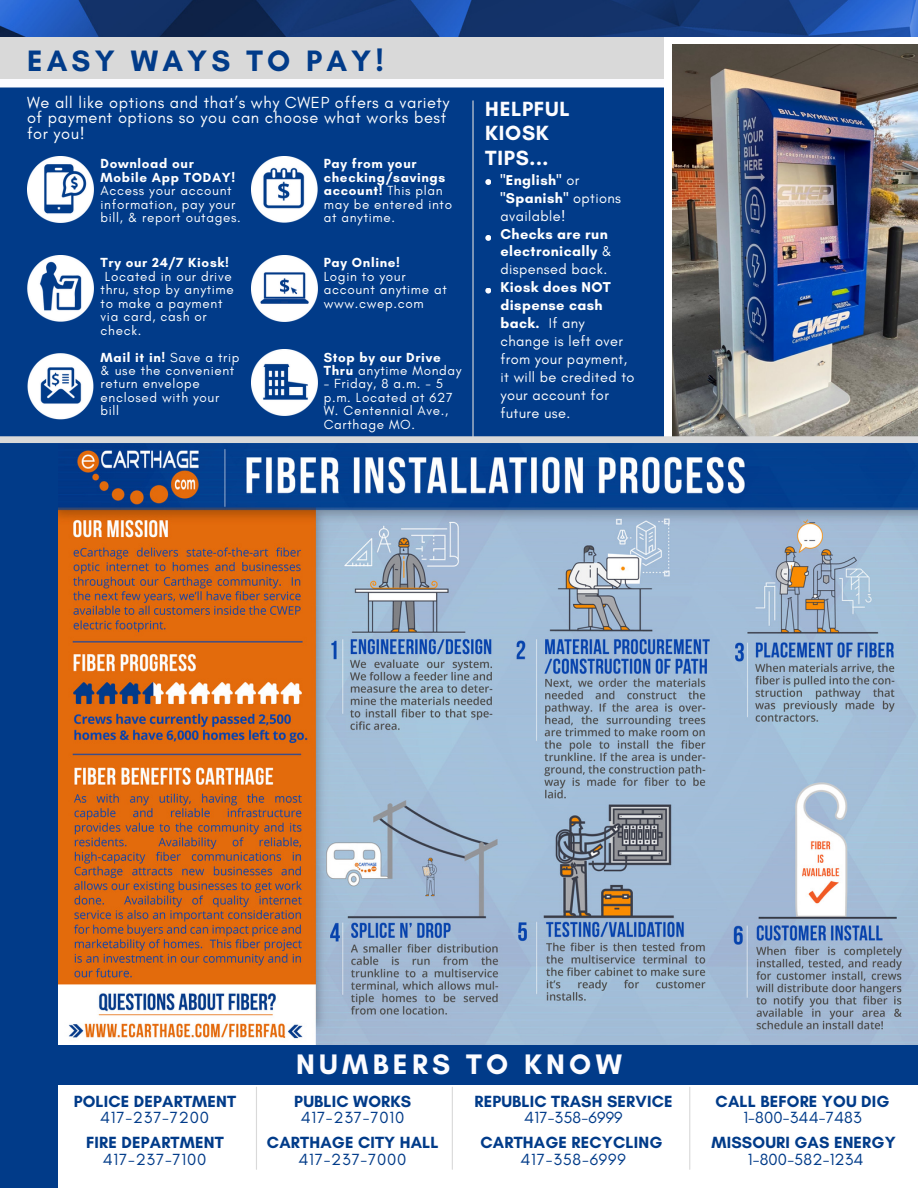
<style>
.page{position:relative;width:918px;height:1188px;background:#fff}
.page>*{position:absolute;margin:0;border:0;box-sizing:border-box;transform-origin:0 0}
.t1{font:700 30.15px "Glacial Indifference";letter-spacing:.14em;color:#013b89}
.t2{font:700 28.8px "Glacial Indifference";letter-spacing:.15em;color:#fcfcff}
.t3{font:700 21px "Glacial Indifference";letter-spacing:.03em;color:#fcfcff}
.t4{font:700 16.5px "Glacial Indifference";letter-spacing:.01em;color:#013b89}
.t5{font:16.5px "Glacial Indifference";letter-spacing:.05em;color:#013b89}
.t6{font:16.5px "Glacial Indifference";letter-spacing:.01em;color:#013b89}
.t7{font:16.35px/15.8px "Glacial Indifference";letter-spacing:.035em;color:#fff}
.t8{font:14.55px/17.9px "Glacial Indifference";letter-spacing:.025em;color:#fff}
.t9{font:700 14.55px/17.9px "Glacial Indifference";letter-spacing:.025em;color:#fff}
.t10{font:13.5px/13.5px "Glacial Indifference";letter-spacing:.05em;color:#fff}
.t11{font:700 13.5px/13.5px "Glacial Indifference";letter-spacing:.05em;color:#fff}
.s1{font-weight:700}
.s2{font-weight:400}
</style>
<div class="page">
<img style="left:0;top:0;width:918px;height:37px">
<div style="left:0;top:73px;width:918px;height:380px;background:#013b89"></div>
<svg style="left:0;top:78px;width:665px;height:9px;background:#f8f8fa"></svg>
<div style="left:0;top:37px;width:669px;height:41px;background:#d9d9d9"></div>
<div style="left:665px;top:37px;width:253px;height:425px;background:#fff"></div>
<img style="left:673px;top:45px;width:245px;height:391px">
<img style="left:27px;top:156px;width:66px;height:67px">
<img style="left:252px;top:255px;width:66px;height:67px">
<img style="left:252px;top:350px;width:66px;height:66px">
<img style="left:27px;top:255px;width:66px;height:67px">
<img style="left:27px;top:353px;width:66px;height:67px">
<img style="left:252px;top:156px;width:66px;height:67px">
<hr style="left:472px;top:101px;width:2px;height:343px;background:#d9d9d9">
<svg style="left:485px;top:179px;width:6px;height:6px"></svg>
<svg style="left:485px;top:235px;width:6px;height:6px"></svg>
<svg style="left:485px;top:288px;width:6px;height:6px"></svg>
<img style="left:58px;top:443px;width:860px;height:602px">
<div style="left:0;top:423px;width:58px;height:765px;background:#013b89"></div>
<div style="left:0;top:436px;width:918px;height:7px;background:#d9d9d9"></div>
<hr style="left:256px;top:1087px;width:1px;height:82px;background:#d9d9d9">
<div style="left:0;top:1045px;width:918px;height:40px;background:#013b89"></div>
<hr style="left:452px;top:1087px;width:1px;height:82px;background:#d9d9d9">
<hr style="left:689px;top:1087px;width:1px;height:82px;background:#d9d9d9">
<p class="t1" style="left:27px;top:42px;width:358px">EASY WAYS TO PAY!</p>
<p class="t7" style="left:27px;top:94px;width:424px">We all like options and that’s why CWEP offers a variety of payment options so you can choose what works best for you!</p>
<p class="t10" style="left:101px;top:157px;width:142px"><span class="s1">Download our<br>Mobile App TODAY!<br></span>Access your account information, pay your bill, &amp; report outages.</p>
<p class="t11" style="left:324px;top:157px;width:123px">Pay from your checking/savings</p>
<p class="t10" style="left:324px;top:184px;width:130px"><span class="s1">account!</span> This plan may be entered into at anytime.</p>
<p class="t11" style="left:324px;top:256px;width:78px">Pay Online!</p>
<p class="t10" style="left:324px;top:269px;width:125px">Login to your account anytime at www.cwep.com</p>
<p class="t11" style="left:101px;top:256px;width:130px">Try our 24/7 Kiosk!</p>
<p class="t10" style="left:105px;top:269px;width:128px">Located in our drive</p>
<p class="t10" style="left:101px;top:283px;width:135px">thru, stop by anytime</p>
<p class="t10" style="left:101px;top:296px;width:123px">to make a payment</p>
<p class="t10" style="left:101px;top:310px;width:108px">via card, cash or</p>
<p class="t10" style="left:101px;top:323px;width:42px">check.</p>
<p class="t10" style="left:101px;top:350px;width:140px"><span class="s1">Mail it in!</span> Save a trip &amp; use the convenient return envelope enclosed with your bill</p>
<p class="t11" style="left:324px;top:350px;width:139px">Stop by our Drive<br>Thru <span class="s2">anytime Monday</span></p>
<p class="t10" style="left:324px;top:377px;width:130px">- Friday, 8 a.m. - 5 p.m. Located at 627<br>W. Centennial Ave.,<br>Carthage MO.</p>
<p class="t3" style="left:485px;top:96px;width:86px">HELPFUL</p>
<p class="t3" style="left:485px;top:120px;width:65px">KIOSK</p>
<p class="t3" style="left:485px;top:145px;width:65px">TIPS...</p>
<p class="t8" style="left:500px;top:171px;width:122px"><span class="s1">"English"</span> or <span class="s1">"Spanish"</span> options available!</p>
<p class="t9" style="left:500px;top:225px;width:113px">Checks are run electronically <span class="s2">&amp; dispensed back.</span></p>
<p class="t8" style="left:500px;top:278px;width:136px"><span class="s1">Kiosk does NOT dispense cash back.</span> If any change is left over from your payment, it will be credited to your account for future use.</p>
<p class="t4" style="left:74px;top:1091px;width:164px">POLICE DEPARTMENT</p>
<p class="t5" style="left:100px;top:1108px;width:111px">417-237-7200</p>
<p class="t4" style="left:86px;top:1132px;width:139px">FIRE DEPARTMENT</p>
<p class="t5" style="left:103px;top:1149px;width:105px">417-237-7100</p>
<p class="t2" style="left:296px;top:1046px;width:327px">NUMBERS TO KNOW</p>
<p class="t4" style="left:294px;top:1091px;width:118px">PUBLIC WORKS</p>
<p class="t5" style="left:301px;top:1108px;width:105px">417-237-7010</p>
<p class="t4" style="left:267px;top:1132px;width:173px">CARTHAGE CITY HALL</p>
<p class="t5" style="left:298px;top:1149px;width:110px">417-237-7000</p>
<p class="t4" style="left:474px;top:1091px;width:200px">REPUBLIC TRASH SERVICE</p>
<p class="t6" style="left:524px;top:1108px;width:100px">417-358-6999</p>
<p class="t4" style="left:481px;top:1132px;width:183px">CARTHAGE RECYCLING</p>
<p class="t5" style="left:520px;top:1149px;width:107px">417-358-6999</p>
<p class="t4" style="left:716px;top:1091px;width:175px">CALL BEFORE YOU DIG</p>
<p class="t6" style="left:743px;top:1108px;width:120px">1-800-344-7483</p>
<p class="t4" style="left:711px;top:1132px;width:186px">MISSOURI GAS ENERGY</p>
<p class="t6" style="left:748px;top:1149px;width:117px">1-800-582-1234</p>
</div>
